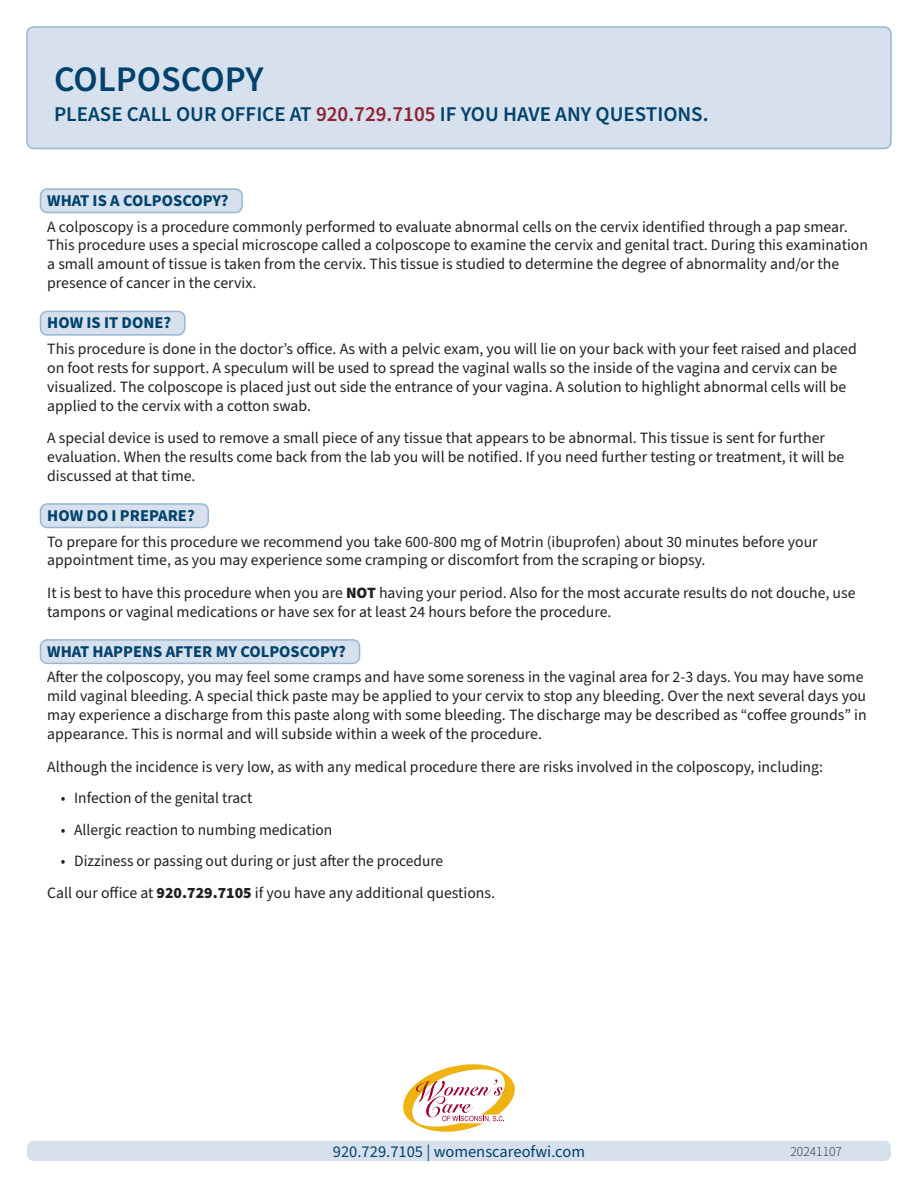
<style>
.page{position:relative;width:918px;height:1188px;background:#fff}
.page>*{position:absolute;margin:0;border:0;box-sizing:border-box;transform-origin:0 0}
.Heading{font:600 36px "Source Sans Pro";color:#00426b}
.Heading-2{font:600 21px "Source Sans Pro";color:#00426b}
.Subhead_Blue_Background{font:700 16.5px "Source Sans Pro";color:#00426b}
.t1{font:16.5px "Source Sans Pro";color:#00426b}
.Body_Text{font:15.75px/18.9px "Source Sans Pro";color:#231f20}
.Heading-3{font:300 13.5px "Source Sans Pro";color:#231f20}
.s1{color:#8d2431}
.s2{font-weight:900}
</style>
<div class="page">
<div style="left:27px;top:27px;width:864px;height:121px;background:#d7e1ee;border-radius:7px"></div>
<div style="left:26px;top:26px;width:866px;height:123px;border:2px solid #97b6d4;border-radius:7px"></div>
<div style="left:27px;top:1141px;width:864px;height:20px;background:#d7e1ee;border-radius:7px"></div>
<svg style="left:403px;top:1064px;width:112px;height:68px"></svg>
<div style="left:40px;top:189px;width:202px;height:23px;background:#d7e1ee;border-radius:7px"></div>
<div style="left:40px;top:188px;width:203px;height:25px;border:2px solid #97b6d4;border-radius:7px"></div>
<div style="left:40px;top:311px;width:145px;height:24px;background:#d7e1ee;border-radius:7px"></div>
<div style="left:40px;top:311px;width:146px;height:25px;border:2px solid #97b6d4;border-radius:7px"></div>
<div style="left:40px;top:504px;width:168px;height:23px;background:#d7e1ee;border-radius:7px"></div>
<div style="left:40px;top:503px;width:169px;height:25px;border:2px solid #97b6d4;border-radius:7px"></div>
<div style="left:40px;top:640px;width:320px;height:23px;background:#d7e1ee;border-radius:7px"></div>
<div style="left:40px;top:639px;width:320px;height:25px;border:2px solid #97b6d4;border-radius:7px"></div>
<p class="Heading" style="left:54px;top:55px;width:211px">COLPOSCOPY</p>
<p class="Heading-2" style="left:54px;top:100px;width:656px">PLEASE CALL OUR OFFICE AT <span class="s1">920.729.7105</span> IF YOU HAVE ANY QUESTIONS.</p>
<p class="Subhead_Blue_Background" style="left:47px;top:189px;width:183px">WHAT IS A COLPOSCOPY?</p>
<p class="Body_Text" style="left:47px;top:217px;width:822px">A colposcopy is a procedure commonly performed to evaluate abnormal cells on the cervix identified through a pap smear.<br>This procedure uses a special microscope called a colposcope to examine the cervix and genital tract. During this examination a small amount of tissue is taken from the cervix. This tissue is studied to determine the degree of abnormality and/or the presence of cancer in the cervix.</p>
<p class="Subhead_Blue_Background" style="left:47px;top:312px;width:126px">HOW IS IT DONE?</p>
<p class="Body_Text" style="left:47px;top:340px;width:811px">This procedure is done in the doctor’s office. As with a pelvic exam, you will lie on your back with your feet raised and placed on foot rests for support. A speculum will be used to spread the vaginal walls so the inside of the vagina and cervix can be visualized. The colposcope is placed just out side the entrance of your vagina. A solution to highlight abnormal cells will be applied to the cervix with a cotton swab.</p>
<p class="Body_Text" style="left:47px;top:429px;width:799px">A special device is used to remove a small piece of any tissue that appears to be abnormal. This tissue is sent for further evaluation. When the results come back from the lab you will be notified. If you need further testing or treatment, it will be discussed at that time.</p>
<p class="Subhead_Blue_Background" style="left:47px;top:504px;width:149px">HOW DO I PREPARE?</p>
<p class="Body_Text" style="left:47px;top:532px;width:772px">To prepare for this procedure we recommend you take 600-800 mg of Motrin (ibuprofen) about 30 minutes before your appointment time, as you may experience some cramping or discomfort from the scraping or biopsy.</p>
<p class="Body_Text" style="left:47px;top:584px;width:810px">It is best to have this procedure when you are <span class="s2">NOT</span> having your period. Also for the most accurate results do not douche, use tampons or vaginal medications or have sex for at least 24 hours before the procedure.</p>
<p class="Subhead_Blue_Background" style="left:47px;top:640px;width:300px">WHAT HAPPENS AFTER MY COLPOSCOPY?</p>
<p class="Body_Text" style="left:47px;top:668px;width:821px">After the colposcopy, you may feel some cramps and have some soreness in the vaginal area for 2-3 days. You may have some mild vaginal bleeding. A special thick paste may be applied to your cervix to stop any bleeding. Over the next several days you may experience a discharge from this paste along with some bleeding. The discharge may be described as “coffee grounds” in appearance. This is normal and will subside within a week of the procedure.</p>
<p class="Body_Text" style="left:47px;top:757px;width:777px">Although the incidence is very low, as with any medical procedure there are risks involved in the colposcopy, including:</p>
<p class="Body_Text" style="left:61px;top:789px;width:193px">• Infection of the genital tract</p>
<p class="Body_Text" style="left:61px;top:820px;width:273px">• Allergic reaction to numbing medication</p>
<p class="Body_Text" style="left:61px;top:852px;width:384px">• Dizziness or passing out during or just after the procedure</p>
<p class="Body_Text" style="left:47px;top:884px;width:449px">Call our office at <span class="s2">920.729.7105</span> if you have any additional questions.</p>
<p class="t1" style="left:333px;top:1140px;width:254px">920.729.7105 | womenscareofwi.com</p>
<p class="Heading-3" style="left:790px;top:1143px;width:53px">20241107</p>
</div>
